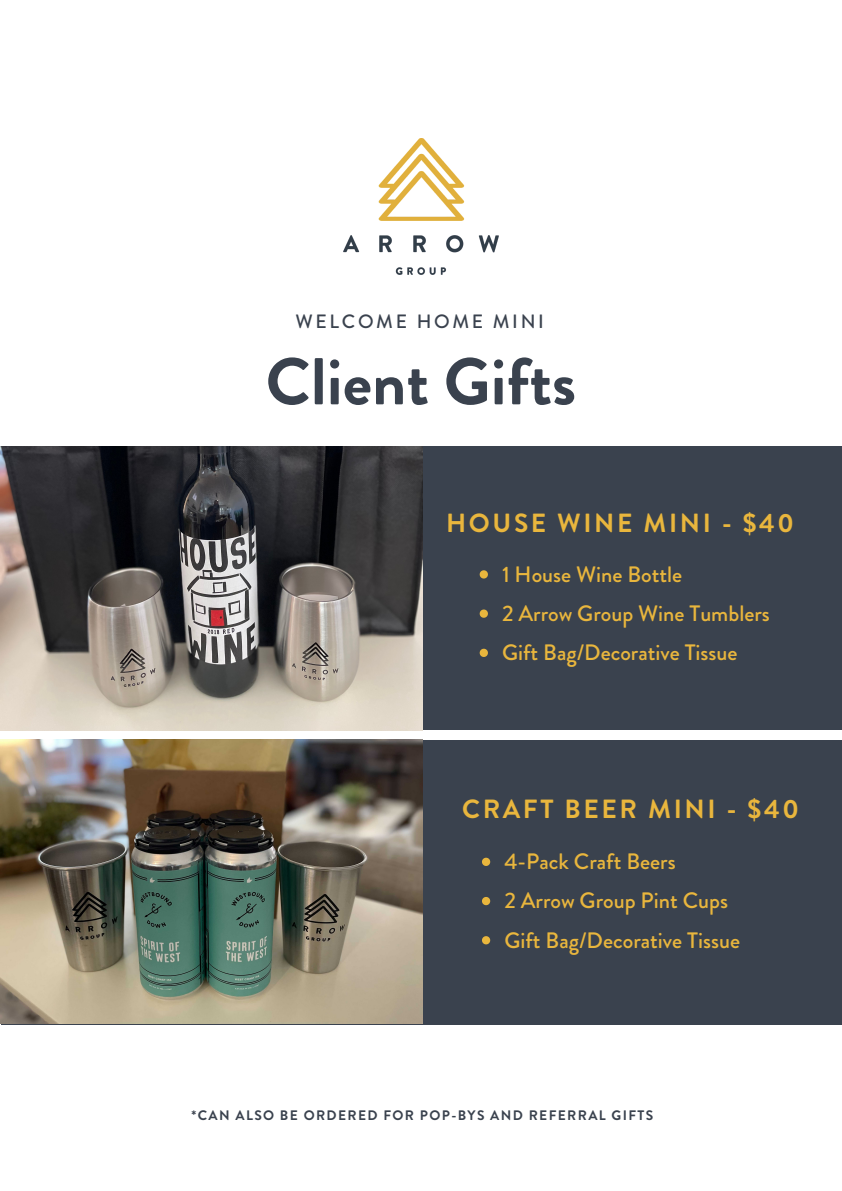
<style>
.page{position:relative;width:842px;height:1191px;background:#fff}
.page>*{position:absolute;margin:0;border:0;box-sizing:border-box;transform-origin:0 0}
.t1{font:700 66px "Brandon Grotesque";color:#3a424e}
.t2{font:700 26.3px "Brandon Grotesque";letter-spacing:.1em;color:#e9b63d}
.t3{font:700 26.2px "Brandon Grotesque";letter-spacing:.1em;color:#e9b63d}
.t4{font:500 22.3px "Brandon Grotesque";color:#e9b63d}
.t5{font:500 19.2px "Brandon Grotesque";letter-spacing:.14em;color:#3a424e}
.t6{font:700 13.7px "Brandon Grotesque";letter-spacing:.1em;color:#3a424e}
</style>
<div class="page">
<div style="left:2px;top:739px;width:840px;height:285px;background:#3a424e"></div>
<div style="left:2px;top:446px;width:840px;height:284px;background:#3a424e"></div>
<img style="left:0;top:446px;width:422px;height:285px">
<img style="left:0;top:740px;width:422px;height:283px">
<img style="left:343px;top:138px;width:155px;height:137px">
<svg style="left:480px;top:570px;width:8px;height:8px"></svg>
<svg style="left:480px;top:609px;width:8px;height:8px"></svg>
<svg style="left:480px;top:648px;width:8px;height:9px"></svg>
<svg style="left:482px;top:857px;width:8px;height:8px"></svg>
<svg style="left:482px;top:897px;width:8px;height:8px"></svg>
<svg style="left:482px;top:936px;width:8px;height:8px"></svg>
<p class="t5" style="left:296px;top:307px;width:250px">WELCOME HOME MINI</p>
<p class="t1" style="left:266px;top:335px;width:312px">Client Gifts</p>
<p class="t3" style="left:446px;top:504px;width:349px">HOUSE WINE MINI - $40</p>
<p class="t4" style="left:502px;top:558px;width:182px">1 House Wine Bottle</p>
<p class="t4" style="left:502px;top:597px;width:269px">2 Arrow Group Wine Tumblers</p>
<p class="t4" style="left:502px;top:636px;width:237px">Gift Bag/Decorative Tissue</p>
<p class="t2" style="left:462px;top:790px;width:338px">CRAFT BEER MINI - $40</p>
<p class="t4" style="left:504px;top:845px;width:173px">4-Pack Craft Beers</p>
<p class="t4" style="left:504px;top:884px;width:225px">2 Arrow Group Pint Cups</p>
<p class="t4" style="left:504px;top:923px;width:237px">Gift Bag/Decorative Tissue</p>
<p class="t6" style="left:192px;top:1105px;width:463px">*CAN ALSO BE ORDERED FOR POP-BYS AND REFERRAL GIFTS</p>
</div>
